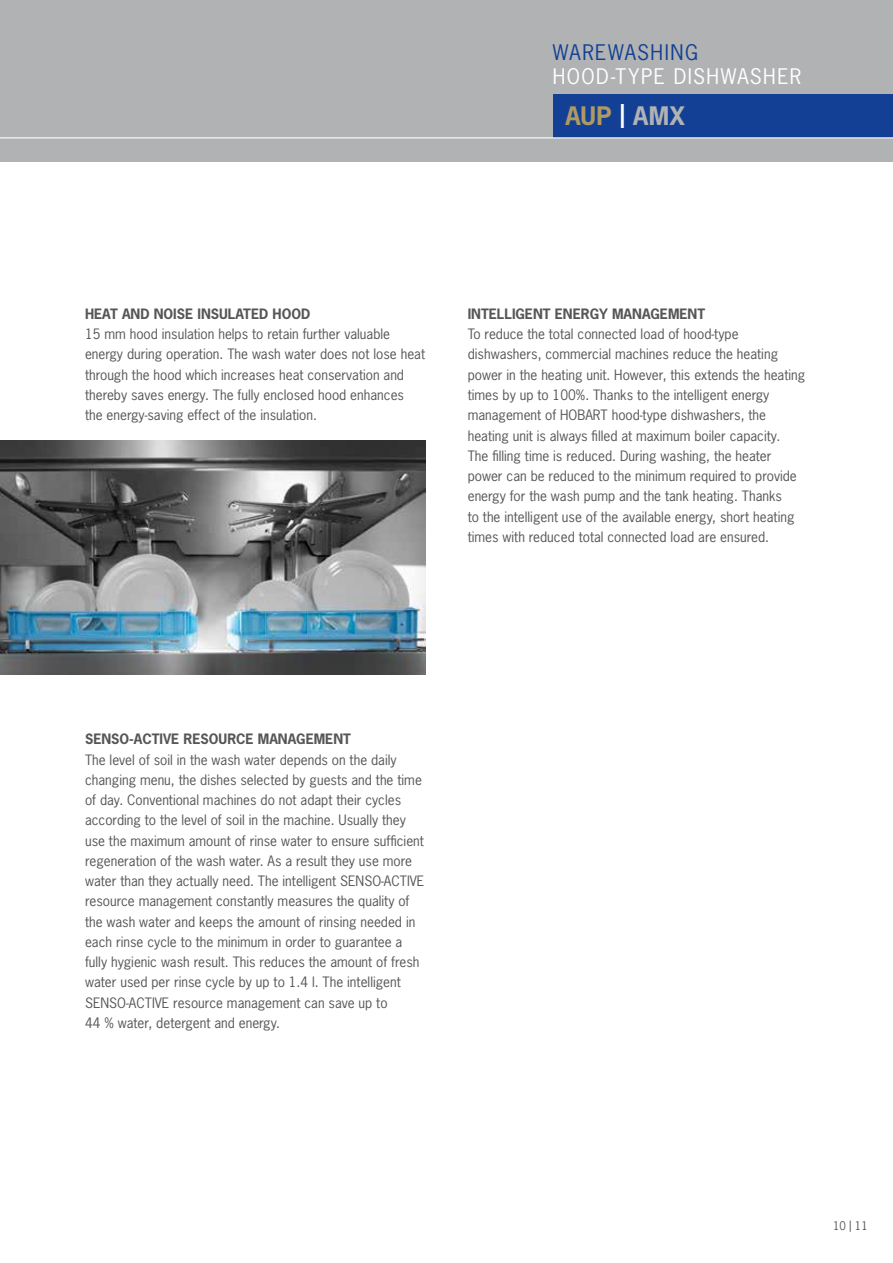
<style>
.page{position:relative;width:893px;height:1263px;background:#fff}
.page>*{position:absolute;margin:0;border:0;box-sizing:border-box;transform-origin:0 0}
.t1{font:700 24px "News Gothic";letter-spacing:.01em;color:#ae9a63}
.t2{font:20.25px "News Gothic";letter-spacing:.07em;color:#fff}
.t3{font:20.25px "News Gothic";letter-spacing:.07em;color:#134094}
.t4{font:13.5px/20.2px "News Gothic";color:#565656}
.t5{font:700 13.5px "News Gothic";color:#565656}
.t6{font:11.25px "News Gothic";color:#565656}
.s1{color:#fff}
.s2{color:#b1b2b3}
</style>
<div class="page">
<div style="left:0;top:0;width:893px;height:162px;background:#b1b2b3"></div>
<div style="left:553px;top:94px;width:340px;height:43px;background:#134094"></div>
<hr style="left:0;top:137px;width:893px;height:1px;background:#fff">
<img style="left:0;top:440px;width:425px;height:234px">
<h2 class="t3" style="left:553px;top:39px;width:147px">WAREWASHING</h2>
<h2 class="t2" style="left:553px;top:64px;width:250px">HOOD-TYPE DISHWASHER</h2>
<h1 class="t1" style="left:566px;top:100px;width:121px">AUP <span class="s1">|</span> <span class="s2">AMX</span></h1>
<p class="t5" style="left:85px;top:305px;width:227px">HEAT AND NOISE INSULATED HOOD</p>
<p class="t4" style="left:85px;top:324px;width:342px">15 mm hood insulation helps to retain further valuable energy during operation. The wash water does not lose heat through the hood which increases heat conservation and thereby saves energy. The fully enclosed hood enhances<br>the energy-saving effect of the insulation.</p>
<p class="t5" style="left:468px;top:305px;width:239px">INTELLIGENT ENERGY MANAGEMENT</p>
<p class="t4" style="left:468px;top:324px;width:339px">To reduce the total connected load of hood-type dishwashers, commercial machines reduce the heating power in the heating unit. However, this extends the heating times by up to 100%. Thanks to the intelligent energy management of HOBART hood-type dishwashers, the heating unit is always filled at maximum boiler capacity.<br>The filling time is reduced. During washing, the heater power can be reduced to the minimum required to provide energy for the wash pump and the tank heating. Thanks<br>to the intelligent use of the available energy, short heating times with reduced total connected load are ensured.</p>
<p class="t5" style="left:85px;top:730px;width:267px">SENSO-ACTIVE RESOURCE MANAGEMENT</p>
<p class="t4" style="left:85px;top:749px;width:341px">The level of soil in the wash water depends on the daily changing menu, the dishes selected by guests and the time of day. Conventional machines do not adapt their cycles according to the level of soil in the machine. Usually they use the maximum amount of rinse water to ensure sufficient regeneration of the wash water. As a result they use more water than they actually need. The intelligent SENSO-ACTIVE resource management constantly measures the quality of the wash water and keeps the amount of rinsing needed in each rinse cycle to the minimum in order to guarantee a fully hygienic wash result. This reduces the amount of fresh water used per rinse cycle by up to 1.4 l. The intelligent SENSO-ACTIVE resource management can save up to<br>44 % water, detergent and energy.</p>
<p class="t6" style="left:833px;top:1219px;width:36px">10 | 11</p>
</div>
